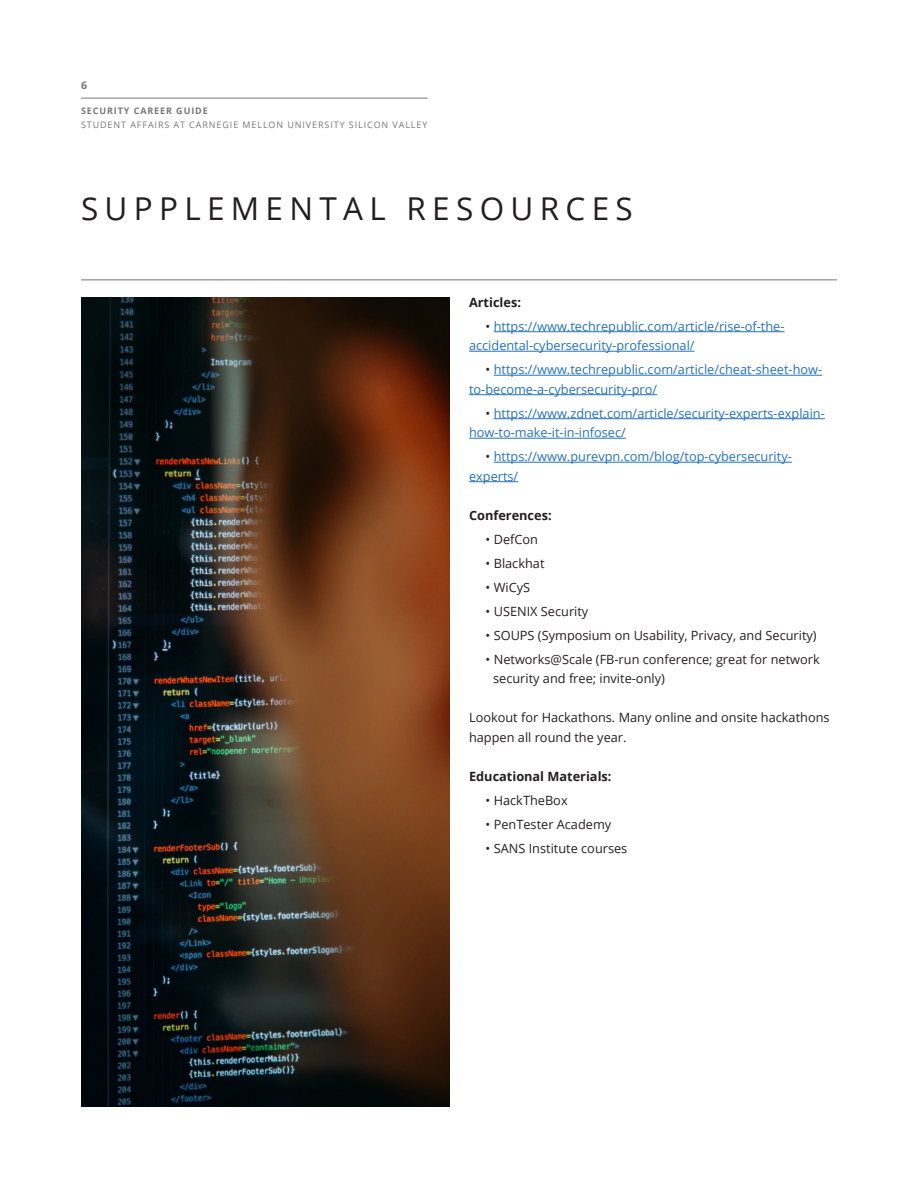
<style>
.page{position:relative;width:918px;height:1188px;background:#fff}
.page>*{position:absolute;margin:0;border:0;box-sizing:border-box;transform-origin:0 0}
.t1{font:31.5px "Open Sans";letter-spacing:.2em;color:#231f20}
.t2{font:12.75px/19.5px "Open Sans";color:#2471b7}
.t3{font:12.75px/19.5px "Open Sans";color:#231f20}
.t4{font:700 12.75px "Open Sans";color:#231f20}
.t5{font:700 10.5px "Open Sans";color:#777779}
.t6{font:9px "Open Sans";letter-spacing:.1em;color:#777779}
.t7{font:700 9px "Open Sans";letter-spacing:.1em;color:#777779}
.s1{color:#231f20}
</style>
<div class="page">
<hr style="left:81px;top:98px;width:347px;height:1px;background:#777779">
<hr style="left:81px;top:279px;width:756px;height:1px;background:#777779">
<hr style="left:494px;top:331px;width:291px;height:1px;background:#2471b7">
<hr style="left:469px;top:351px;width:226px;height:1px;background:#2471b7">
<hr style="left:494px;top:375px;width:328px;height:1px;background:#2471b7">
<hr style="left:469px;top:394px;width:188px;height:1px;background:#2471b7">
<hr style="left:494px;top:418px;width:331px;height:1px;background:#2471b7">
<hr style="left:469px;top:438px;width:157px;height:1px;background:#2471b7">
<hr style="left:494px;top:462px;width:298px;height:1px;background:#2471b7">
<hr style="left:469px;top:481px;width:49px;height:1px;background:#2471b7">
<img style="left:81px;top:297px;width:369px;height:810px">
<p class="t5" style="left:81px;top:78px;width:7px">6</p>
<p class="t7" style="left:81px;top:104px;width:128px">SECURITY CAREER GUIDE</p>
<p class="t6" style="left:81px;top:118px;width:348px">STUDENT AFFAIRS AT CARNEGIE MELLON UNIVERSITY SILICON VALLEY</p>
<p class="t1" style="left:81px;top:187px;width:553px">SUPPLEMENTAL RESOURCES</p>
<p class="t4" style="left:469px;top:293px;width:53px">Articles:</p>
<p class="t2" style="left:469px;top:316px;width:317px;text-indent:17px"><span class="s1">•</span> https://www.techrepublic.com/article/rise-of-the&shy;accidental-cybersecurity-professional/</p>
<p class="t2" style="left:469px;top:360px;width:355px;text-indent:17px"><span class="s1">•</span> https://www.techrepublic.com/article/cheat-sheet-how&shy;to-become-a-cybersecurity-pro/</p>
<p class="t2" style="left:469px;top:403px;width:357px;text-indent:17px"><span class="s1">•</span> https://www.zdnet.com/article/security-experts-explain&shy;how-to-make-it-in-infosec/</p>
<p class="t2" style="left:469px;top:447px;width:324px;text-indent:17px"><span class="s1">•</span> https://www.purevpn.com/blog/top-cybersecurity&shy;experts/</p>
<p class="t4" style="left:469px;top:506px;width:84px">Conferences:</p>
<p class="t3" style="left:486px;top:529px;width:54px">• DefCon</p>
<p class="t3" style="left:486px;top:553px;width:60px">• Blackhat</p>
<p class="t3" style="left:486px;top:577px;width:46px">• WiCyS</p>
<p class="t3" style="left:486px;top:601px;width:104px">• USENIX Security</p>
<p class="t3" style="left:486px;top:625px;width:333px">• SOUPS (Symposium on Usability, Privacy, and Security)</p>
<p class="t3" style="left:486px;top:649px;width:336px">• Networks@Scale (FB-run conference; great for network</p>
<p class="t3" style="left:493px;top:669px;width:173px">security and free; invite-only)</p>
<p class="t3" style="left:469px;top:708px;width:362px">Lookout for Hackathons. Many online and onsite hackathons happen all round the year.</p>
<p class="t4" style="left:469px;top:767px;width:144px">Educational Materials:</p>
<p class="t3" style="left:486px;top:790px;width:84px">• HackTheBox</p>
<p class="t3" style="left:486px;top:814px;width:127px">• PenTester Academy</p>
<p class="t3" style="left:486px;top:838px;width:143px">• SANS Institute courses</p>
</div>
